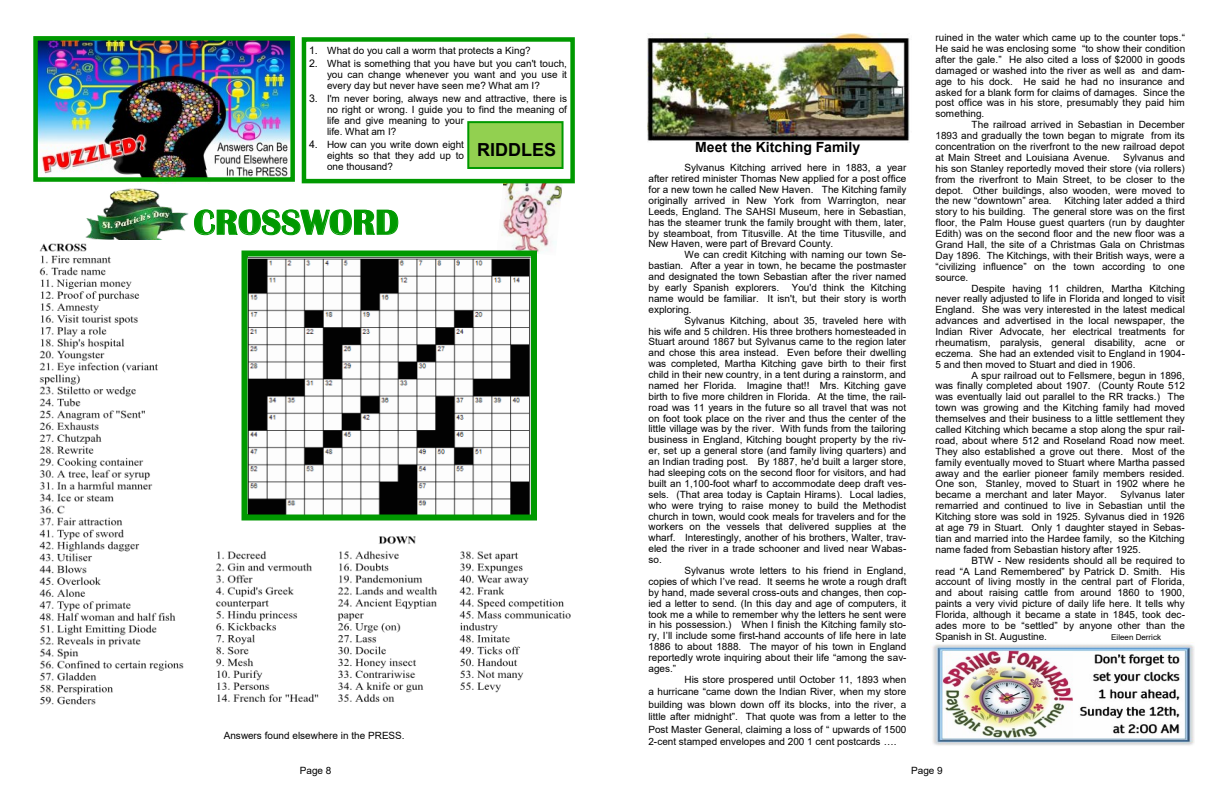
<style>
.page{position:relative;width:1224px;height:792px;background:#fff}
.page>*{position:absolute;margin:0;border:0;box-sizing:border-box;transform-origin:0 0}
.t1{font:700 36px "Britannic";color:#090}
.t2{font:700 18px "Arial";color:#000}
.t3{font:700 14px "Arial";color:#000}
.t4{font:10px/10.9px "Arial";color:#000;text-align:justify}
.t5{font:8.1px "Arial";letter-spacing:-.005em;color:#000}
.s1{font-size:10.6px}
</style>
<div class="page">
<img style="left:38px;top:41px;width:252px;height:136px">
<img style="left:497px;top:183px;width:67px;height:71px">
<div style="left:302px;top:37px;width:273px;height:146px;border:4px solid #090"></div>
<div style="left:468px;top:122px;width:95px;height:46px;background:#92d050"></div>
<div style="left:467px;top:121px;width:97px;height:48px;border:2px solid #090"></div>
<img style="left:249px;top:257px;width:281px;height:256px">
<div style="left:242px;top:250px;width:295px;height:270px;border:6px solid #090"></div>
<div style="left:33px;top:36px;width:262px;height:146px;border:4px solid #090"></div>
<img style="left:83px;top:181px;width:108px;height:59px">
<img style="left:39px;top:243px;width:145px;height:462px">
<img style="left:215px;top:536px;width:356px;height:166px">
<div style="left:148px;top:244px;width:54px;height:100px;background:#fff"></div>
<div style="left:153px;top:396px;width:53px;height:100px;background:#fff"></div>
<img style="left:932px;top:644px;width:262px;height:102px">
<img style="left:648px;top:33px;width:261px;height:108px">
<p class="t4" style="left:309px;top:45px;width:223px"><span class="s1">1.</span> What do you call a worm that protects a King?</p>
<p class="t4" style="left:327px;top:58px;width:242px;text-indent:-18px"><span class="s1">2.</span> What is something that you have but you can't touch, you can change whenever you want and you use it every day but never have seen me? What am I?</p>
<p class="t4" style="left:327px;top:93px;width:242px;text-align:left;text-indent:-18px"><span class="s1">3.</span> I'm never boring, always new and attractive, there is no right or wrong. I guide you to find the meaning of life and give meaning to your<br>life. What am I?</p>
<p class="t4" style="left:327px;top:139px;width:139px;text-indent:-18px"><span class="s1">4.</span> How can you write down eight eights so that they add up to one thousand?</p>
<h2 class="t2" style="left:477px;top:137px;width:81px">RIDDLES</h2>
<h1 class="t1" style="left:194px;top:202px;width:207px">CROSSWORD</h1>
<p class="t4" style="left:224px;top:730px;width:182px">Answers found elsewhere in the PRESS.</p>
<h3 class="t3" style="left:695px;top:138px;width:167px">Meet the Kitching Family</h3>
<p class="t4" style="left:648px;top:162px;width:260px;text-indent:36px">Sylvanus Kitching arrived here in 1883, a year after retired minister Thomas New applied for a post office for a new town he called New Haven. The Kitching family originally arrived in New York from Warrington, near Leeds, England. The SAHSI Museum, here in Sebastian, has the steamer trunk the family brought with them, later, by steamboat, from Titusville. At the time Titusville, and New Haven, were part of Brevard County.</p>
<p class="t4" style="left:648px;top:249px;width:259px;text-indent:36px">We can credit Kitching with naming our town Se&shy;bastian. After a year in town, he became the postmaster and designated the town Sebastian after the river named by early Spanish explorers.</p>
<p class="t4" style="left:648px;top:282px;width:259px;text-indent:143px">You'd think the Kitching name would be familiar. It isn't, but their story is worth exploring.</p>
<p class="t4" style="left:648px;top:315px;width:259px;text-indent:36px">Sylvanus Kitching, about 35, traveled here with his wife and 5 children. His three brothers homesteaded in Stuart around 1867 but Sylvanus came to the region later and chose this area instead. Even before their dwelling was completed, Martha Kitching gave birth to their first child in their new country, in a tent during a rainstorm, and named her Florida. Imagine that!! Mrs. Kitching gave birth to five more children in Florida. At the time, the rail&shy;road was 11 years in the future so all travel that was not on foot took place on the river and thus the center of the little village was by the river. With funds from the tailoring business in England, Kitching bought property by the riv&shy;er, set up a general store (and family living quarters) and an Indian trading post. By 1887, he'd built a larger store, had sleeping cots on the second floor for visitors, and had built an 1,100-foot wharf to accommodate deep draft ves&shy;sels. (That area today is Captain Hirams). Local ladies, who were trying to raise money to build the Methodist church in town, would cook meals for travelers and for the workers on the vessels that delivered supplies at the wharf. Interestingly, another of his brothers, Walter, trav&shy;eled the river in a trade schooner and lived near Wabas&shy;so.</p>
<p class="t4" style="left:648px;top:565px;width:260px;text-indent:36px">Sylvanus wrote letters to his friend in England, copies of which I’ve read. It seems he wrote a rough draft by hand, made several cross-outs and changes, then cop&shy;ied a letter to send. (In this day and age of computers, it took me a while to remember why the letters he sent were in his possession.) When I finish the Kitching family sto&shy;ry, I’ll include some first-hand accounts of life here in late 1886 to about 1888. The mayor of his town in England reportedly wrote inquiring about their life “among the sav&shy;ages.”</p>
<p class="t4" style="left:648px;top:673px;width:260px;line-height:12.5px;text-indent:36px">His store prospered until October 11, 1893 when a hurricane “came down the Indian River, when my store building was blown down off its blocks, into the river, a little after midnight”. That quote was from a letter to the Post Master General, claiming a loss of “ upwards of 1500<br>2-cent stamped envelopes and 200 1 cent postcards ….</p>
<p class="t4" style="left:936px;top:32px;width:251px">ruined in the water which came up to the counter tops.“ He said he was enclosing some “to show their condition after the gale.” He also cited a loss of $2000 in goods damaged or washed into the river as well as and dam&shy;age to his dock. He said he had no insurance and asked for a blank form for claims of damages. Since the post office was in his store, presumably they paid him something.</p>
<p class="t4" style="left:936px;top:119px;width:251px;text-indent:36px">The railroad arrived in Sebastian in December 1893 and gradually the town began to migrate from its concentration on the riverfront to the new railroad depot at Main Street and Louisiana Avenue.</p>
<p class="t4" style="left:936px;top:152px;width:251px;text-indent:188px">Sylvanus and his son Stanley reportedly moved their store (via rollers) from the riverfront to Main Street, to be closer to the depot. Other buildings, also wooden, were moved to the new “downtown” area.</p>
<p class="t4" style="left:936px;top:195px;width:251px;text-indent:129px">Kitching later added a third story to his building. The general store was on the first floor, the Palm House guest quarters (run by daughter Edith) was on the second floor and the new floor was a Grand Hall, the site of a Christmas Gala on Christmas Day 1896. The Kitchings, with their British ways, were a “civilizing influence” on the town according to one source.</p>
<p class="t4" style="left:936px;top:282px;width:251px;text-indent:36px">Despite having 11 children, Martha Kitching never really adjusted to life in Florida and longed to visit England. She was very interested in the latest medical advances and advertised in the local newspaper, the Indian River Advocate, her electrical treatments for rheumatism, paralysis, general disability, acne or eczema. She had an extended visit to England in 1904- 5 and then moved to Stuart and died in 1906.</p>
<p class="t4" style="left:936px;top:370px;width:251px;text-indent:36px">A spur railroad out to Fellsmere, begun in 1896, was finally completed about 1907. (County Route 512 was eventually laid out parallel to the RR tracks.) The town was growing and the Kitching family had moved themselves and their business to a little settlement they called Kitching which became a stop along the spur rail&shy;road, about where 512 and Roseland Road now meet.<br>They also established a grove out there. Most of the family eventually moved to Stuart where Martha passed away and the earlier pioneer family members resided.<br>One son, Stanley, moved to Stuart in 1902 where he became a merchant and later Mayor.</p>
<p class="t4" style="left:936px;top:489px;width:251px;text-indent:185px">Sylvanus later remarried and continued to live in Sebastian until the Kitching store was sold in 1925. Sylvanus died in 1926 at age 79 in Stuart. Only 1 daughter stayed in Sebas&shy;tian and married into the Hardee family, so the Kitching name faded from Sebastian history after 1925.</p>
<p class="t4" style="left:936px;top:555px;width:251px;text-indent:36px">BTW - New residents should all be required to read “A Land Remembered” by Patrick D. Smith. His account of living mostly in the central part of Florida, and about raising cattle from around 1860 to 1900, paints a very vivid picture of daily life here. It tells why Florida, although it became a state in 1845, took dec&shy;ades more to be “settled” by anyone other than the Spanish in St. Augustine.</p>
<p class="t5" style="left:1111px;top:631px;width:51px">Eileen Derrick</p>
<p class="t4" style="left:300px;top:765px;width:33px">Page 8</p>
<p class="t4" style="left:911px;top:765px;width:33px">Page 9</p>
</div>
